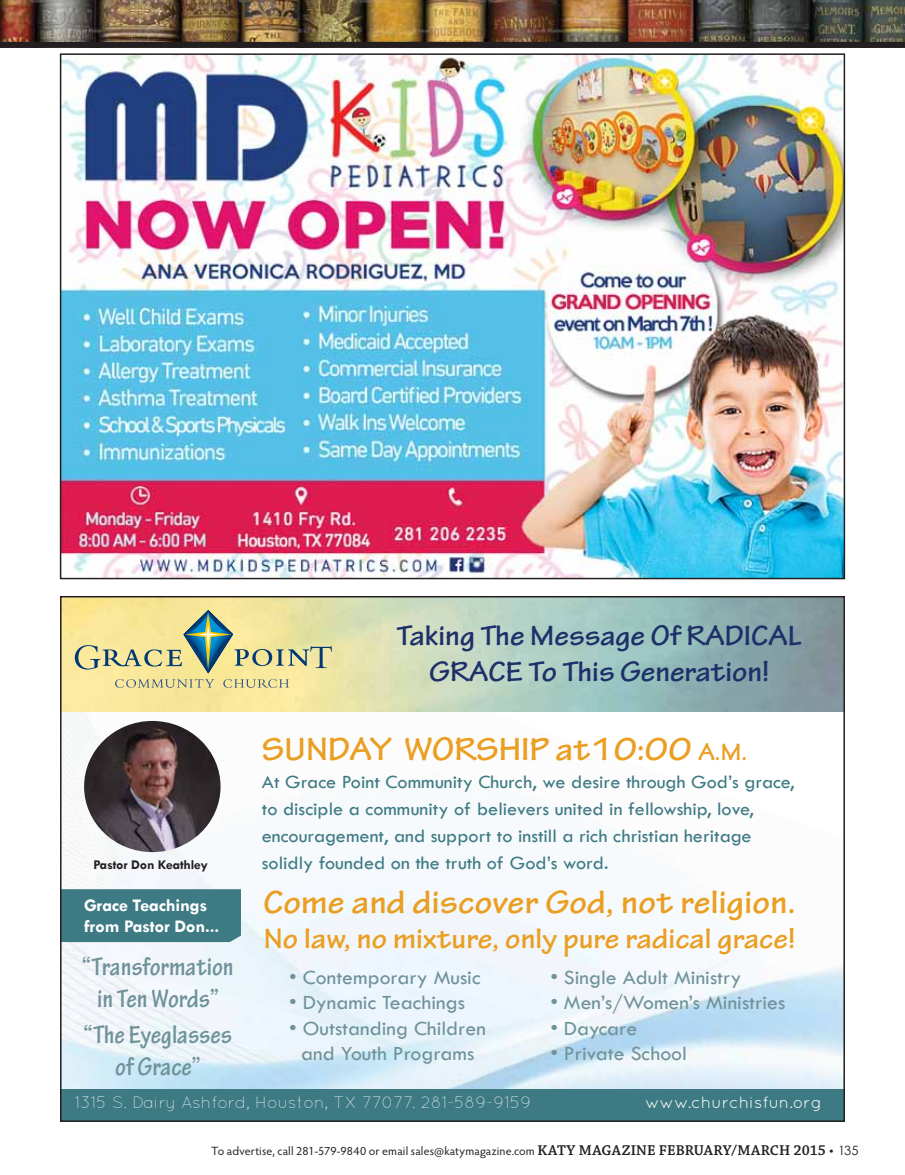
<style>
.page{position:relative;width:905px;height:1175px;background:#fff}
.page>*{position:absolute;margin:0;border:0;box-sizing:border-box;transform-origin:0 0}
.t1{font:700 34.35px "Tekton Pro";color:#ea9e22;scale:1.04 1}
.t2{font:700 29.85px/35.8px "Tekton Pro";color:#1e3069;text-align:center;scale:1.04 1}
.t3{font:700 29.85px "Tekton Pro";letter-spacing:.005em;color:#ea9e22;scale:1.04 1}
.t4{font:700 condensed 26.85px/32.2px "Tekton Pro";color:#6f929a;text-align:center;scale:1.04 1}
.t5{font:20.85px/25px "Tw Cen";color:#6f929a;text-align:center;scale:1.04 1}
.t6{font:19.35px/26.8px "Tw Cen";color:#3d7a83;scale:1.04 1}
.t7{font:700 17.85px/21.5px "Tw Cen";letter-spacing:-.015em;color:#fff;scale:1.04 1}
.t8{font:300 16.5px "Quicksand";color:#fff;scale:1.04 1}
.t9{font:16.5px "Quicksand";color:#fff;scale:1.04 1}
.t10{font:700 13.5px "Tw Cen";letter-spacing:-.015em;color:#231f20;scale:1.04 1}
.t11{font:12px "Hypatia Sans Pro";letter-spacing:.015em;color:#231f20}
.s1{font-size:25.35px}
.s2{font-family:"Chaparral Pro";font-weight:600;font-size:15px}
.s3{font-family:"Chaparral Pro";font-size:15px}
.s4{font-family:"Century Gothic";font-size:12.75px}
</style>
<div class="page">
<img style="left:0;top:0;width:904px;height:42px">
<div style="left:0;top:42px;width:904px;height:6px;background:#231f20"></div>
<img style="left:63px;top:720px;width:211px;height:308px">
<img style="left:63px;top:712px;width:41px;height:97px">
<img style="left:415px;top:1020px;width:245px;height:69px">
<img style="left:402px;top:1068px;width:105px;height:21px">
<img style="left:63px;top:996px;width:84px;height:93px">
<img style="left:118px;top:1075px;width:82px;height:14px">
<div style="left:63px;top:889px;width:178px;height:53px;background:#3d7a83"></div>
<svg style="left:75px;top:610px;width:257px;height:63px;background:#d1cf96"></svg>
<svg style="left:115px;top:679px;width:99px;height:9px"></svg>
<svg style="left:223px;top:679px;width:66px;height:9px"></svg>
<div style="left:61px;top:1089px;width:783px;height:32px;background:#3d7a83"></div>
<img style="left:84px;top:721px;width:136px;height:131px">
<img style="left:63px;top:56px;width:779px;height:520px">
<h2 class="t2" style="left:396px;top:618px;width:391px">Taking The Message Of RADICAL<br>GRACE To This Generation!</h2>
<h1 class="t1" style="left:262px;top:728px;width:468px">SUNDAY WORSHIP at10:00 <span class="s1">A.M.</span></h1>
<p class="t6" style="left:262px;top:768px;width:514px">At Grace Point Community Church, we desire through God’s grace, to disciple a community of believers united in fellowship, love, encouragement, and support to instill a rich christian heritage</p>
<p class="t10" style="left:93px;top:856px;width:112px">Pastor Don Keathley</p>
<p class="t6" style="left:262px;top:849px;width:335px">solidly founded on the truth of God’s word.</p>
<p class="t7" style="left:84px;top:893px;width:131px">Grace Teachings from Pastor Don...</p>
<h1 class="t1" style="left:263px;top:881px;width:513px">Come and discover God, not religion.</h1>
<h2 class="t3" style="left:264px;top:921px;width:513px">No law, no mixture, only pure radical grace!</h2>
<h3 class="t4" style="left:82px;top:950px;width:147px">“Transformation in Ten Words”</h3>
<h3 class="t4" style="left:84px;top:1019px;width:144px">“The Eyeglasses of Grace”</h3>
<p class="t5" style="left:289px;top:965px;width:185px">• Contemporary Music</p>
<p class="t5" style="left:289px;top:990px;width:171px">• Dynamic Teachings</p>
<p class="t5" style="left:289px;top:1015px;width:191px">• Outstanding Children and Youth Programs</p>
<p class="t5" style="left:550px;top:965px;width:185px">• Single Adult Ministry</p>
<p class="t5" style="left:550px;top:990px;width:227px">• Men’s/Women’s Ministries</p>
<p class="t5" style="left:550px;top:1015px;width:85px">• Daycare</p>
<p class="t5" style="left:550px;top:1040px;width:133px">• Private School</p>
<p class="t8" style="left:75px;top:1092px;width:440px">1315 S. Dairy Ashford, Houston, TX 77077. 281-589-9159</p>
<p class="t9" style="left:645px;top:1092px;width:172px">www.churchisfun.org</p>
<p class="t11" style="left:211px;top:1142px;width:648px">To advertise, call 281-579-9840 or email sales@katymagazine.com <span class="s2">KATY MAGAZINE FEBRUARY/MARCH 2015</span> <span class="s3">•</span> <span class="s4">135</span></p>
</div>
